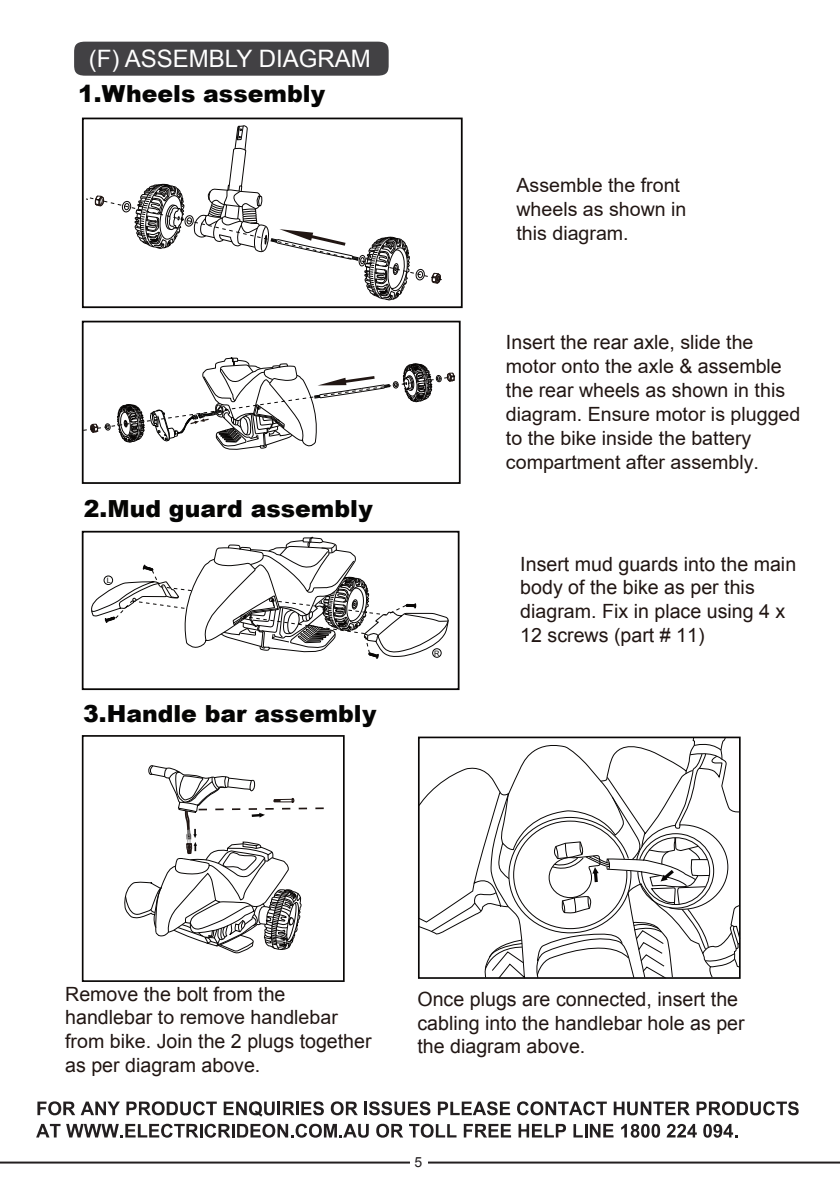
<style>
.page{position:relative;width:840px;height:1191px;background:#fff}
.page>*{position:absolute;margin:0;border:0;box-sizing:border-box;transform-origin:0 0}
.t1{font:24px "Arial";color:#fff}
.t2{font:900 23.6px "Arial";color:#050504}
.t3{font:19.6px/23.6px "Arial";color:#211613}
.t4{font:14px "Arial";color:#231f20}
.t5{font:7.4px "Arial";color:#050504}
</style>
<div class="page">
<div style="left:74px;top:42px;width:314px;height:34px;background:#424144;border-radius:11px"></div>
<hr style="left:0;top:1161px;width:839px;height:2px;background:#231f20">
<div style="left:410px;top:1154px;width:17px;height:17px;background:#fff"></div>
<div style="left:82px;top:118px;width:380px;height:190px;border:2px solid #080605"></div>
<div style="left:82px;top:321px;width:378px;height:163px;border:2px solid #080605"></div>
<div style="left:82px;top:531px;width:377px;height:159px;border:2px solid #080605"></div>
<svg style="left:91px;top:537px;width:358px;height:122px"></svg>
<svg style="left:82px;top:357px;width:374px;height:103px"></svg>
<div style="left:392px;top:381px;width:6px;height:7px;border:1px solid #0a0706;border-radius:50%"></div>
<svg style="left:86px;top:125px;width:356px;height:176px"></svg>
<div style="left:104px;top:576px;width:9px;height:9px;border:1px solid #050504;border-radius:50%"></div>
<div style="left:432px;top:648px;width:9px;height:9px;border:1px solid #050504;border-radius:50%"></div>
<div style="left:82px;top:735px;width:262px;height:247px;border:2px solid #080605"></div>
<svg style="left:124px;top:765px;width:200px;height:188px"></svg>
<svg style="left:418px;top:736px;width:322px;height:243px"></svg>
<svg style="left:37px;top:1101px;width:38px;height:14px"></svg>
<svg style="left:81px;top:1101px;width:39px;height:14px"></svg>
<svg style="left:126px;top:1101px;width:91px;height:14px"></svg>
<svg style="left:223px;top:1101px;width:51px;height:15px"></svg>
<hr style="left:277px;top:1101px;width:3px;height:14px;background:#231f20">
<svg style="left:282px;top:1101px;width:42px;height:14px"></svg>
<svg style="left:330px;top:1101px;width:27px;height:14px"></svg>
<hr style="left:364px;top:1101px;width:3px;height:14px;background:#231f20">
<svg style="left:369px;top:1101px;width:61px;height:14px"></svg>
<svg style="left:437px;top:1101px;width:73px;height:14px"></svg>
<svg style="left:517px;top:1101px;width:89px;height:14px"></svg>
<svg style="left:613px;top:1101px;width:76px;height:14px"></svg>
<svg style="left:696px;top:1101px;width:102px;height:14px"></svg>
<svg style="left:36px;top:1123px;width:24px;height:14px"></svg>
<svg style="left:66px;top:1123px;width:132px;height:14px"></svg>
<hr style="left:199px;top:1123px;width:3px;height:14px;background:#231f20">
<svg style="left:204px;top:1123px;width:164px;height:14px"></svg>
<svg style="left:376px;top:1123px;width:27px;height:14px"></svg>
<svg style="left:409px;top:1123px;width:47px;height:14px"></svg>
<svg style="left:463px;top:1123px;width:48px;height:14px"></svg>
<svg style="left:518px;top:1123px;width:47px;height:14px"></svg>
<svg style="left:573px;top:1124px;width:9px;height:13px"></svg>
<hr style="left:584px;top:1123px;width:3px;height:14px;background:#231f20">
<svg style="left:589px;top:1123px;width:24px;height:14px"></svg>
<svg style="left:621px;top:1123px;width:38px;height:14px"></svg>
<svg style="left:666px;top:1123px;width:30px;height:14px"></svg>
<svg style="left:703px;top:1123px;width:34px;height:14px"></svg>
<p class="t1" style="left:89px;top:43px;width:283px">(F) ASSEMBLY DIAGRAM</p>
<p class="t2" style="left:78px;top:77px;width:248px">1.Wheels assembly</p>
<p class="t2" style="left:84px;top:492px;width:290px">2.Mud guard assembly</p>
<p class="t5" style="left:107px;top:575px;width:6px">L</p>
<p class="t2" style="left:83px;top:696px;width:295px">3.Handle bar assembly</p>
<p class="t5" style="left:434px;top:648px;width:7px">R</p>
<p class="t3" style="left:516px;top:172px;width:171px">Assemble the front wheels as shown in this diagram.</p>
<p class="t3" style="left:505px;top:330px;width:296px">Insert the rear axle, slide the motor onto the axle &amp; assemble the rear wheels as shown in this diagram. Ensure motor is plugged to the bike inside the battery compartment after assembly.</p>
<p class="t3" style="left:520px;top:552px;width:277px">Insert mud guards into the main body of the bike as per this diagram. Fix in place using 4 x<br>12 screws (part # 11)</p>
<p class="t3" style="left:65px;top:982px;width:308px">Remove the bolt from the handlebar to remove handlebar from bike. Join the 2 plugs together as per diagram above.</p>
<p class="t3" style="left:417px;top:988px;width:328px">Once plugs are connected, insert the cabling into the handlebar hole as per the diagram above.</p>
<p class="t4" style="left:414px;top:1152px;width:9px">5</p>
</div>
